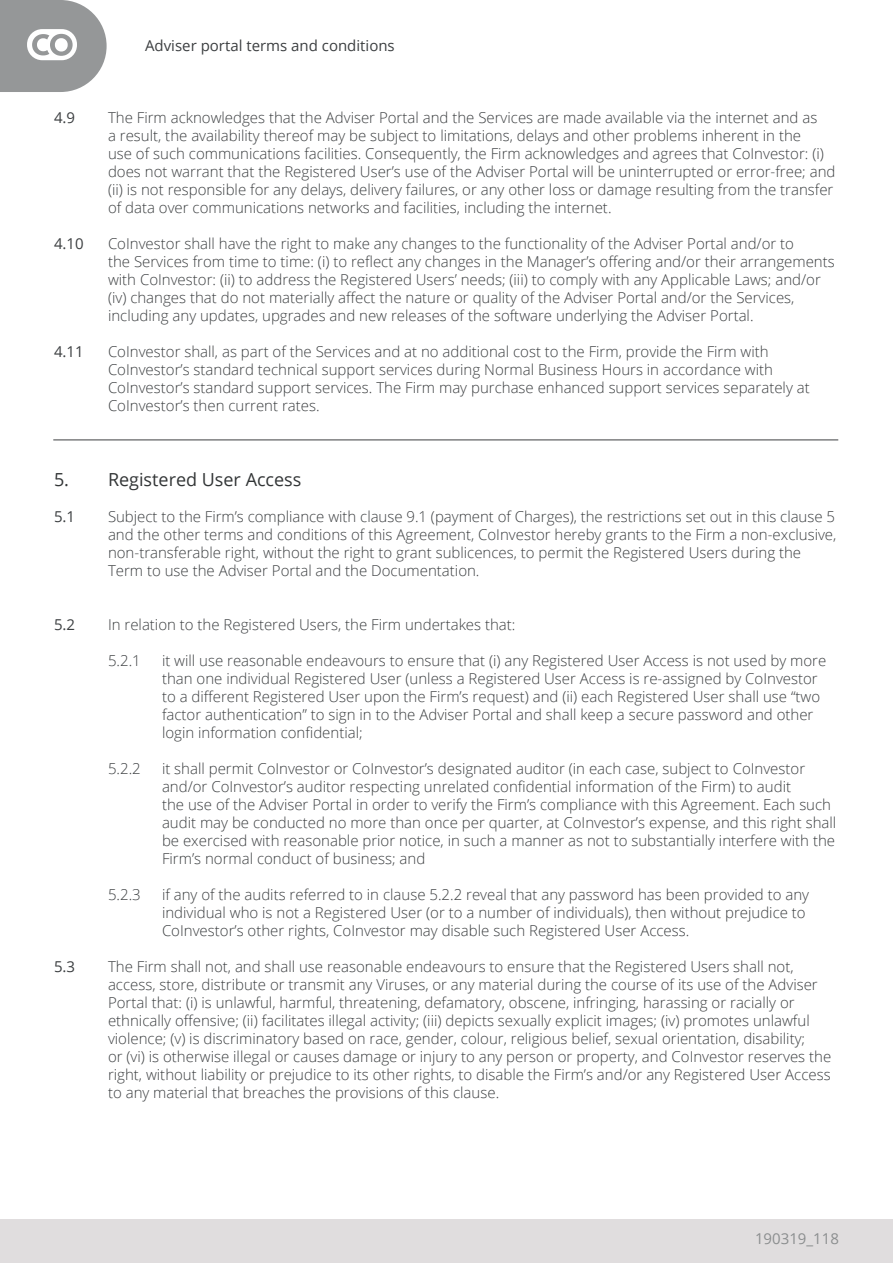
<style>
.page{position:relative;width:893px;height:1263px;background:#fff}
.page>*{position:absolute;margin:0;border:0;box-sizing:border-box;transform-origin:0 0}
.t1{font:18px "Open Sans";color:#323536}
.t2{font:300 15px/18px "Open Sans";color:#3c3f41}
.t3{font:15px "Open Sans";color:#3c3f41}
.t4{font:15px "Open Sans";color:#8b8e8f}
</style>
<div class="page">
<div style="left:0;top:1219px;width:893px;height:44px;background:#e0ddde"></div>
<svg style="left:0;top:0;width:107px;height:92px"></svg>
<hr style="left:53px;top:440px;width:785px;height:1px;background:#3c3f41">
<p class="t3" style="left:145px;top:35px;width:251px">Adviser portal terms and conditions</p>
<p class="t3" style="left:54px;top:107px;width:23px">4.9</p>
<p class="t2" style="left:108px;top:108px;width:729px">The Firm acknowledges that the Adviser Portal and the Services are made available via the internet and as<br>a result, the availability thereof may be subject to limitations, delays and other problems inherent in the<br>use of such communications facilities. Consequently, the Firm acknowledges and agrees that CoInvestor: (i) does not warrant that the Registered User’s use of the Adviser Portal will be uninterrupted or error-free; and (ii) is not responsible for any delays, delivery failures, or any other loss or damage resulting from the transfer of data over communications networks and facilities, including the internet.</p>
<p class="t3" style="left:54px;top:233px;width:31px">4.10</p>
<p class="t2" style="left:108px;top:234px;width:728px">CoInvestor shall have the right to make any changes to the functionality of the Adviser Portal and/or to<br>the Services from time to time: (i) to reflect any changes in the Manager’s offering and/or their arrangements with CoInvestor: (ii) to address the Registered Users’ needs; (iii) to comply with any Applicable Laws; and/or (iv) changes that do not materially affect the nature or quality of the Adviser Portal and/or the Services, including any updates, upgrades and new releases of the software underlying the Adviser Portal.</p>
<p class="t3" style="left:54px;top:341px;width:31px">4.11</p>
<p class="t2" style="left:108px;top:342px;width:703px">CoInvestor shall, as part of the Services and at no additional cost to the Firm, provide the Firm with CoInvestor’s standard technical support services during Normal Business Hours in accordance with CoInvestor’s standard support services. The Firm may purchase enhanced support services separately at CoInvestor’s then current rates.</p>
<p class="t1" style="left:54px;top:467px;width:249px">5. Registered User Access</p>
<p class="t3" style="left:54px;top:506px;width:23px">5.1</p>
<p class="t2" style="left:108px;top:507px;width:730px">Subject to the Firm’s compliance with clause 9.1 (payment of Charges), the restrictions set out in this clause 5 and the other terms and conditions of this Agreement, CoInvestor hereby grants to the Firm a non-exclusive, non-transferable right, without the right to grant sublicences, to permit the Registered Users during the Term to use the Adviser Portal and the Documentation.</p>
<p class="t3" style="left:54px;top:614px;width:23px">5.2</p>
<p class="t2" style="left:108px;top:615px;width:409px">In relation to the Registered Users, the Firm undertakes that:</p>
<p class="t2" style="left:108px;top:651px;width:34px">5.2.1</p>
<p class="t2" style="left:162px;top:651px;width:666px">it will use reasonable endeavours to ensure that (i) any Registered User Access is not used by more than one individual Registered User (unless a Registered User Access is re-assigned by CoInvestor to a different Registered User upon the Firm’s request) and (ii) each Registered User shall use “two factor authentication” to sign in to the Adviser Portal and shall keep a secure password and other login information confidential;</p>
<p class="t2" style="left:108px;top:759px;width:34px">5.2.2</p>
<p class="t2" style="left:162px;top:759px;width:676px">it shall permit CoInvestor or CoInvestor’s designated auditor (in each case, subject to CoInvestor and/or CoInvestor’s auditor respecting unrelated confidential information of the Firm) to audit<br>the use of the Adviser Portal in order to verify the Firm’s compliance with this Agreement. Each such audit may be conducted no more than once per quarter, at CoInvestor’s expense, and this right shall be exercised with reasonable prior notice, in such a manner as not to substantially interfere with the Firm’s normal conduct of business; and</p>
<p class="t2" style="left:108px;top:885px;width:34px">5.2.3</p>
<p class="t2" style="left:162px;top:885px;width:649px">if any of the audits referred to in clause 5.2.2 reveal that any password has been provided to any individual who is not a Registered User (or to a number of individuals), then without prejudice to<br>CoInvestor’s other rights, CoInvestor may disable such Registered User Access.</p>
<p class="t3" style="left:54px;top:956px;width:23px">5.3</p>
<p class="t2" style="left:108px;top:957px;width:725px">The Firm shall not, and shall use reasonable endeavours to ensure that the Registered Users shall not, access, store, distribute or transmit any Viruses, or any material during the course of its use of the Adviser Portal that: (i) is unlawful, harmful, threatening, defamatory, obscene, infringing, harassing or racially or ethnically offensive; (ii) facilitates illegal activity; (iii) depicts sexually explicit images; (iv) promotes unlawful violence; (v) is discriminatory based on race, gender, colour, religious belief, sexual orientation, disability;<br>or (vi) is otherwise illegal or causes damage or injury to any person or property, and CoInvestor reserves the right, without liability or prejudice to its other rights, to disable the Firm’s and/or any Registered User Access to any material that breaches the provisions of this clause.</p>
<p class="t4" style="left:755px;top:1228px;width:85px">190319_118</p>
</div>
